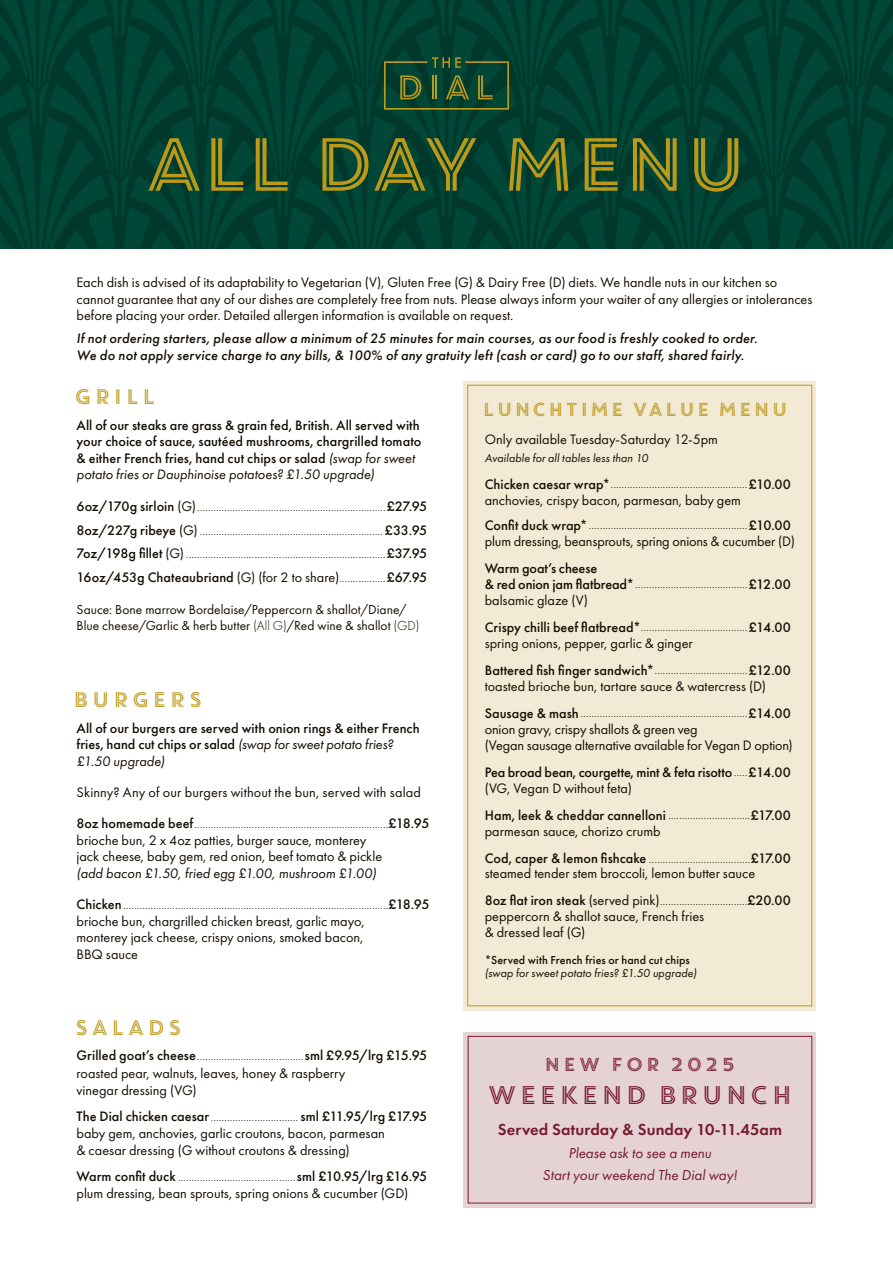
<style>
.page{position:relative;width:893px;height:1263px;background:#fff}
.page>*{position:absolute;margin:0;border:0;box-sizing:border-box;transform-origin:0 0}
.t1{font:75px "Core Circus 2 D Double";letter-spacing:-.135em;color:#bc9919}
.t2{font:25.5px "Core Circus 2 D Double";color:#771b2d}
.t3{font:21px "Core Circus 2 D Double";letter-spacing:.05em;color:#bc9919}
.t4{font:18.75px "Core Circus 2 D Double";color:#bc9919}
.t5{font:18.75px "Core Circus 2 D Double";letter-spacing:.05em;color:#771b2d}
.t6{font:600 16.5px "Futura PT";letter-spacing:.005em;color:#771b2d}
.t7{font:italic 15px/22.5px "Futura PT";color:#771b2d;text-align:center}
.t8{font:14.25px/16.5px "Futura PT";color:#140e04}
.t9{font:300 14.25px/23.5px "Futura PT";color:#140e04}
.t10{font:500 14.25px/16.5px "Futura PT";color:#140e04}
.t11{font:italic 500 14.25px/16.5px "Futura PT";letter-spacing:.01em;color:#140e04}
.t12{font:italic 14.25px "Futura PT";color:#140e04}
.t13{font:13.5px/16.5px "Futura PT";color:#140e04}
.t14{font:italic 12px "Futura PT";letter-spacing:.005em;color:#140e04}
.t15{font:500 12px "Futura PT";letter-spacing:.01em;color:#140e04}
.s1{font-weight:400;font-style:italic}
.s2{font-weight:500}
.s3{font-weight:400}
.s4{font-weight:300}
</style>
<div class="page">
<svg style="left:0;top:0;width:893px;height:249px;background:#014131"></svg>
<div style="left:463px;top:381px;width:353px;height:629px;background:#f2ead4"></div>
<div style="left:463px;top:1032px;width:353px;height:176px;background:#e4d2d5"></div>
<div style="left:468px;top:1036px;width:344px;height:167px;border:1px solid #771b2d"></div>
<h1 class="t1" style="left:141px;top:114px;width:613px">ALL DAY MENU</h1>
<p class="t8" style="left:77px;top:274px;width:737px">Each dish is advised of its adaptability to Vegetarian (V), Gluten Free (G) &amp; Dairy Free (D) diets. We handle nuts in our kitchen so cannot guarantee that any of our dishes are completely free from nuts. Please always inform your waiter of any allergies or intolerances before placing your order. Detailed allergen information is available on request.</p>
<p class="t11" style="left:77px;top:330px;width:682px">If not ordering starters, please allow a minimum of 25 minutes for main courses, as our food is freshly cooked to order.<br>We do not apply service charge to any bills, &amp; 100% of any gratuity left (cash or card) go to our staff, shared fairly.</p>
<h3 class="t3" style="left:73px;top:382px;width:85px">GRILL</h3>
<p class="t10" style="left:77px;top:417px;width:346px">All of our steaks are grass &amp; grain fed, British. All served with your choice of sauce, sautéed mushrooms, chargrilled tomato &amp; either French fries, hand cut chips or salad <span class="s1">(swap for sweet potato fries or Dauphinoise potatoes? £1.50 upgrade)</span></p>
<p class="t9" style="left:77px;top:495px;width:352px;text-align:justify"><span class="s2">6oz/170g sirloin</span> <span class="s3">(G)</span>.....................................................................<span class="s2">£27.95<br>8oz/227g ribeye</span> <span class="s3">(G)</span>...................................................................<span class="s2">£33.95<br>7oz/198g fillet</span> <span class="s3">(G)</span>.........................................................................<span class="s2">£37.95<br>16oz/453g Chateaubriand</span> <span class="s3">(G) (for 2 to share)</span>.................<span class="s2">£67.95</span></p>
<p class="t13" style="left:77px;top:601px;width:344px">Sauce: Bone marrow Bordelaise/Peppercorn &amp; shallot/Diane/<br>Blue cheese/Garlic &amp; herb butter <span class="s4">(All G)</span>/Red wine &amp; shallot <span class="s4">(GD)</span></p>
<h3 class="t3" style="left:72px;top:685px;width:132px">BURGERS</h3>
<p class="t10" style="left:77px;top:720px;width:345px">All of our burgers are served with onion rings &amp; either French fries, hand cut chips or salad <span class="s1">(swap for sweet potato fries? £1.50 upgrade)</span></p>
<p class="t8" style="left:77px;top:784px;width:346px">Skinny? Any of our burgers without the bun, served with salad</p>
<p class="t8" style="left:77px;top:815px;width:354px"><span class="s2">8oz homemade beef</span><span class="s4">.......................................................................</span><span class="s2">£18.95 </span>brioche bun, 2 x 4oz patties, burger sauce, monterey<br>jack cheese, baby gem, red onion, beef tomato &amp; pickle</p>
<p class="t12" style="left:77px;top:865px;width:301px">(add bacon £1.50, fried egg £1.00, mushroom £1.00)</p>
<p class="t8" style="left:77px;top:896px;width:354px"><span class="s2">Chicken</span><span class="s4">.................................................................................................</span><span class="s2">£18.95 </span>brioche bun, chargrilled chicken breast, garlic mayo,<br>monterey jack cheese, crispy onions, smoked bacon,<br>BBQ sauce</p>
<h3 class="t3" style="left:74px;top:1013px;width:110px">SALADS</h3>
<p class="t8" style="left:77px;top:1047px;width:352px;line-height:17.2px"><span class="s2">Grilled goat’s cheese</span><span class="s4">.......................................</span><span class="s2">sml £9.95/lrg £15.95 </span>roasted pear, walnuts, leaves, honey &amp; raspberry<br>vinegar dressing (VG)</p>
<p class="t8" style="left:77px;top:1107px;width:352px;line-height:17.2px"><span class="s2">The Dial chicken caesar</span><span class="s4">................................</span> <span class="s2">sml £11.95/lrg £17.95 </span>baby gem, anchovies, garlic croutons, bacon, parmesan<br>&amp; caesar dressing (G without croutons &amp; dressing)</p>
<p class="t8" style="left:77px;top:1167px;width:352px;line-height:17.2px"><span class="s2">Warm confit duck</span> <span class="s4">...........................................</span><span class="s2">sml £10.95/lrg £16.95 </span>plum dressing, bean sprouts, spring onions &amp; cucumber (GD)</p>
<h3 class="t4" style="left:482px;top:397px;width:308px">LUNCHTIME VALUE MENU</h3>
<p class="t8" style="left:485px;top:430px;width:235px">Only available Tuesday-Saturday 12-5pm</p>
<p class="t14" style="left:485px;top:450px;width:165px">Available for all tables less than 10</p>
<p class="t9" style="left:485px;top:475px;width:308px;line-height:17.1px"><span class="s2">Chicken caesar wrap*</span>..................................................<span class="s2">£10.00 </span><span class="s3">anchovies, crispy bacon, parmesan, baby gem</span></p>
<p class="t9" style="left:485px;top:516px;width:312px;line-height:17.1px"><span class="s2">Confit duck wrap*</span>..........................................................<span class="s2">£10.00 </span><span class="s3">plum dressing, beansprouts, spring onions &amp; cucumber (D)</span></p>
<p class="t10" style="left:485px;top:561px;width:308px;line-height:15.1px">Warm goat’s cheese<br>&amp; red onion jam flatbread*<span class="s4">.........................................</span>£12.00</p>
<p class="t9" style="left:485px;top:588px;width:308px;line-height:25.8px"><span class="s3">balsamic glaze (V)<br></span><span class="s2">Crispy chilli beef flatbread*</span>.......................................<span class="s2">£14.00</span></p>
<p class="t9" style="left:485px;top:631px;width:308px;line-height:25.8px"><span class="s3">spring onions, pepper, garlic &amp; ginger<br></span><span class="s2">Battered fish finger sandwich*</span>..................................<span class="s2">£12.00</span></p>
<p class="t9" style="left:485px;top:673px;width:308px;line-height:25.8px"><span class="s3">toasted brioche bun, tartare sauce &amp; watercress (D)<br></span><span class="s2">Sausage &amp; mash</span>.............................................................<span class="s2">£14.00</span></p>
<p class="t8" style="left:485px;top:721px;width:310px">onion gravy, crispy shallots &amp; green veg<br>(Vegan sausage alternative available for Vegan D option)</p>
<p class="t10" style="left:485px;top:764px;width:308px">Pea broad bean, courgette, mint &amp; feta risotto<span class="s4">.....</span>£14.00 <span class="s3">(VG, Vegan D without feta)</span></p>
<p class="t10" style="left:485px;top:807px;width:308px">Ham, leek &amp; cheddar cannelloni <span class="s4">..............................</span>£17.00 <span class="s3">parmesan sauce, chorizo crumb</span></p>
<p class="t8" style="left:485px;top:850px;width:308px;line-height:15.1px"><span class="s2">Cod, caper &amp; lemon fishcake</span> <span class="s4">.....................................</span><span class="s2">£17.00 </span>steamed tender stem broccoli, lemon butter sauce</p>
<p class="t8" style="left:485px;top:892px;width:308px"><span class="s2">8oz flat iron steak</span> (served pink)<span class="s4">................................</span><span class="s2">£20.00 </span>peppercorn &amp; shallot sauce, French fries<br>&amp; dressed leaf (G)</p>
<p class="t15" style="left:485px;top:952px;width:207px">*Served with French fries or hand cut chips</p>
<p class="t14" style="left:485px;top:966px;width:213px">(swap for sweet potato fries? £1.50 upgrade)</p>
<h3 class="t5" style="left:544px;top:1051px;width:194px">NEW FOR 2025</h3>
<h2 class="t2" style="left:486px;top:1077px;width:309px">WEEKEND BRUNCH</h2>
<p class="t6" style="left:498px;top:1119px;width:286px">Served Saturday &amp; Sunday 10-11.45am</p>
<p class="t7" style="left:543px;top:1141px;width:196px">Please ask to see a menu<br>Start your weekend The Dial way!</p>
</div>
